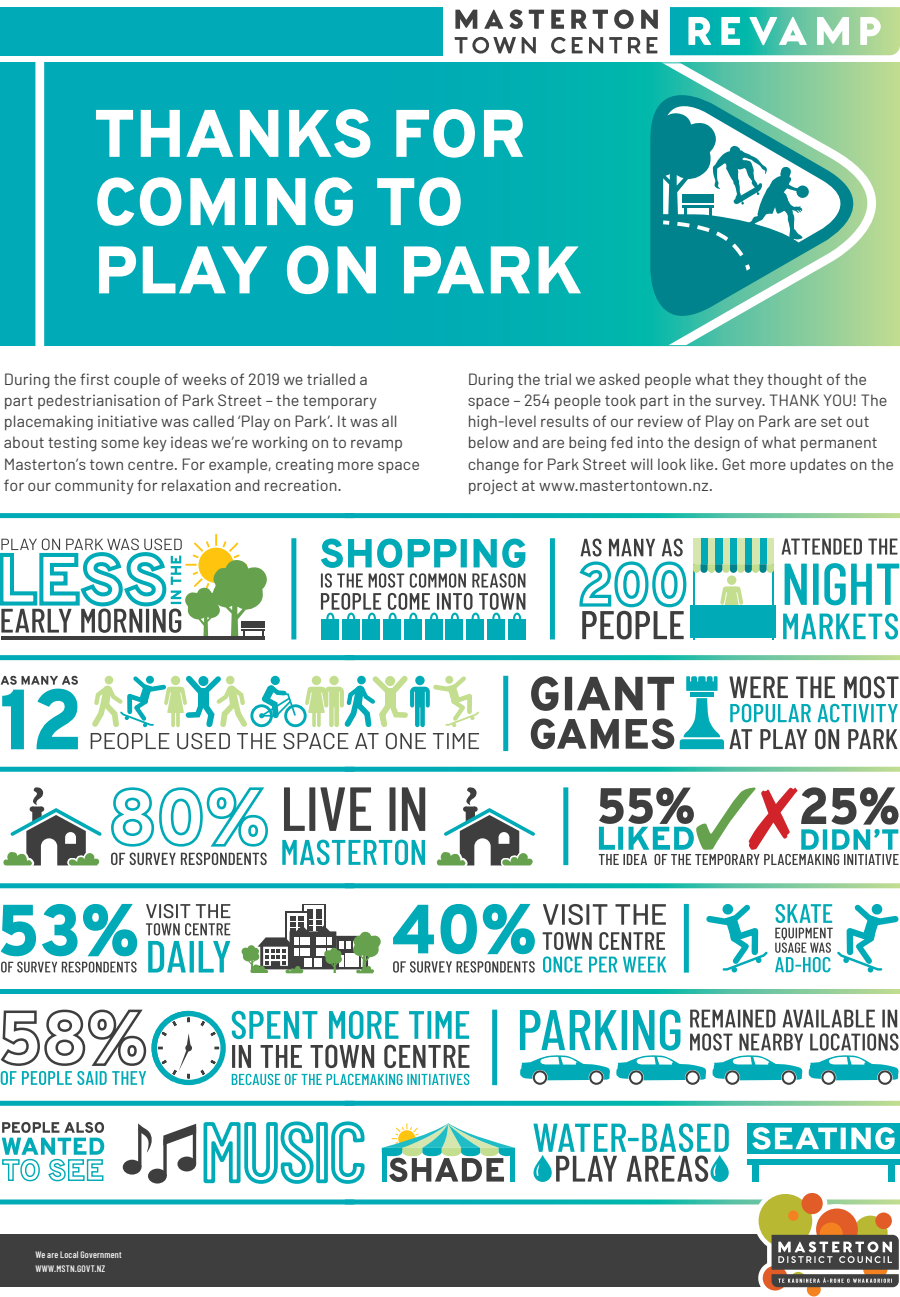
<style>
.page{position:relative;width:900px;height:1297px;background:#fff}
.page>*{position:absolute;margin:0;border:0;box-sizing:border-box;transform-origin:0 0}
.t1{font:900 67px/68.2px "Overpass";letter-spacing:.01em;color:#fff}
.t2{font:16.25px/21.2px "Barlow";color:#3e3e3f}
.t3{font:500 9.38px/14.6px "Barlow Condensed";letter-spacing:.02em;color:#fff}
</style>
<div class="page">
<svg style="left:354px;top:1199px;width:400px;height:5px"></svg>
<div style="left:0;top:1199px;width:354px;height:5px;background:#00aab6"></div>
<svg style="left:522px;top:37px;width:14px;height:16px"></svg>
<svg style="left:551px;top:37px;width:15px;height:17px"></svg>
<svg style="left:572px;top:37px;width:11px;height:16px"></svg>
<svg style="left:589px;top:37px;width:14px;height:16px"></svg>
<svg style="left:609px;top:37px;width:13px;height:16px"></svg>
<svg style="left:628px;top:37px;width:13px;height:16px"></svg>
<svg style="left:647px;top:37px;width:10px;height:16px"></svg>
<svg style="left:455px;top:37px;width:61px;height:17px"></svg>
<svg style="left:455px;top:10px;width:22px;height:19px"></svg>
<svg style="left:484px;top:10px;width:19px;height:19px"></svg>
<svg style="left:509px;top:9px;width:14px;height:20px"></svg>
<svg style="left:529px;top:10px;width:15px;height:19px"></svg>
<svg style="left:551px;top:10px;width:13px;height:19px"></svg>
<svg style="left:571px;top:10px;width:16px;height:19px"></svg>
<svg style="left:593px;top:10px;width:15px;height:19px"></svg>
<svg style="left:614px;top:9px;width:20px;height:20px"></svg>
<svg style="left:641px;top:10px;width:17px;height:19px"></svg>
<svg style="left:670px;top:7px;width:230px;height:48px"></svg>
<div style="left:0;top:7px;width:443px;height:48px;background:#00aab6"></div>
<div style="left:0;top:1234px;width:816px;height:53px;background:#3e3e3f"></div>
<svg style="left:754px;top:1193px;width:146px;height:104px"></svg>
<svg style="left:389px;top:65px;width:509px;height:279px"></svg>
<div style="left:0;top:63px;width:389px;height:283px;background:#00aab6"></div>
<svg style="left:650px;top:68px;width:238px;height:274px"></svg>
<svg style="left:659px;top:96px;width:205px;height:197px"></svg>
<div style="left:35px;top:60px;width:9px;height:289px;background:#fff"></div>
<svg style="left:354px;top:513px;width:546px;height:5px"></svg>
<div style="left:0;top:513px;width:354px;height:5px;background:#00aab6"></div>
<svg style="left:354px;top:655px;width:546px;height:5px"></svg>
<div style="left:0;top:655px;width:354px;height:5px;background:#00aab6"></div>
<svg style="left:354px;top:767px;width:546px;height:5px"></svg>
<div style="left:0;top:767px;width:354px;height:5px;background:#00aab6"></div>
<svg style="left:354px;top:883px;width:546px;height:5px"></svg>
<div style="left:0;top:883px;width:354px;height:5px;background:#00aab6"></div>
<svg style="left:354px;top:989px;width:546px;height:5px"></svg>
<div style="left:0;top:989px;width:354px;height:5px;background:#00aab6"></div>
<svg style="left:354px;top:1101px;width:546px;height:5px"></svg>
<div style="left:0;top:1101px;width:354px;height:5px;background:#00aab6"></div>
<svg style="left:1px;top:676px;width:77px;height:73px"></svg>
<svg style="left:90px;top:675px;width:390px;height:74px"></svg>
<svg style="left:680px;top:676px;width:219px;height:73px"></svg>
<svg style="left:531px;top:718px;width:143px;height:31px"></svg>
<svg style="left:531px;top:676px;width:143px;height:35px"></svg>
<div style="left:503px;top:676px;width:5px;height:75px;background:#00aab6"></div>
<svg style="left:436px;top:787px;width:99px;height:79px"></svg>
<svg style="left:282px;top:840px;width:143px;height:25px"></svg>
<svg style="left:284px;top:787px;width:141px;height:44px"></svg>
<svg style="left:3px;top:787px;width:265px;height:79px"></svg>
<svg style="left:599px;top:787px;width:300px;height:78px"></svg>
<div style="left:563px;top:787px;width:5px;height:78px;background:#00aab6"></div>
<svg style="left:706px;top:903px;width:193px;height:69px"></svg>
<svg style="left:543px;top:956px;width:123px;height:17px"></svg>
<svg style="left:543px;top:932px;width:122px;height:18px"></svg>
<svg style="left:543px;top:904px;width:123px;height:21px"></svg>
<svg style="left:1px;top:904px;width:136px;height:52px"></svg>
<svg style="left:1px;top:962px;width:136px;height:10px"></svg>
<svg style="left:393px;top:904px;width:142px;height:50px"></svg>
<svg style="left:393px;top:961px;width:142px;height:12px"></svg>
<svg style="left:303px;top:904px;width:23px;height:5px"></svg>
<div style="left:304px;top:906px;width:20px;height:41px;background:#fff"></div>
<svg style="left:241px;top:909px;width:140px;height:64px"></svg>
<svg style="left:148px;top:941px;width:82px;height:31px"></svg>
<svg style="left:146px;top:904px;width:84px;height:31px"></svg>
<div style="left:684px;top:904px;width:5px;height:69px;background:#00aab6"></div>
<svg style="left:1px;top:1122px;width:103px;height:60px"></svg>
<svg style="left:203px;top:1121px;width:162px;height:63px"></svg>
<div style="left:148px;top:1168px;width:19px;height:15px;background:#3e3e3f;border-radius:50%"></div>
<div style="left:123px;top:1160px;width:18px;height:14px;background:#3e3e3f;border-radius:50%"></div>
<div style="left:177px;top:1156px;width:19px;height:15px;background:#3e3e3f;border-radius:50%"></div>
<svg style="left:163px;top:1145px;width:4px;height:31px"></svg>
<hr style="left:138px;top:1127px;width:3px;height:40px;background:#3e3e3f">
<hr style="left:193px;top:1127px;width:3px;height:37px;background:#3e3e3f">
<svg style="left:163px;top:1124px;width:33px;height:21px"></svg>
<svg style="left:138px;top:1123px;width:14px;height:29px"></svg>
<div style="left:747px;top:1123px;width:152px;height:31px;background:#00aab6"></div>
<div style="left:747px;top:1159px;width:152px;height:5px;background:#00aab6"></div>
<div style="left:752px;top:1162px;width:7px;height:20px;background:#00aab6"></div>
<div style="left:888px;top:1162px;width:7px;height:20px;background:#00aab6"></div>
<svg style="left:752px;top:1127px;width:143px;height:22px"></svg>
<svg style="left:382px;top:1123px;width:133px;height:59px"></svg>
<svg style="left:533px;top:1123px;width:196px;height:59px"></svg>
<svg style="left:821px;top:1070px;width:15px;height:15px"></svg>
<svg style="left:823px;top:1072px;width:11px;height:11px"></svg>
<svg style="left:878px;top:1070px;width:14px;height:15px"></svg>
<div style="left:880px;top:1072px;width:10px;height:11px;background:#fff;border-radius:50%"></div>
<svg style="left:725px;top:1070px;width:15px;height:15px"></svg>
<svg style="left:727px;top:1072px;width:11px;height:11px"></svg>
<svg style="left:782px;top:1070px;width:14px;height:15px"></svg>
<div style="left:784px;top:1072px;width:10px;height:11px;background:#fff;border-radius:50%"></div>
<svg style="left:629px;top:1070px;width:14px;height:15px"></svg>
<div style="left:631px;top:1072px;width:10px;height:11px;background:#fff;border-radius:50%"></div>
<svg style="left:685px;top:1070px;width:15px;height:15px"></svg>
<svg style="left:687px;top:1072px;width:11px;height:11px"></svg>
<svg style="left:533px;top:1070px;width:14px;height:15px"></svg>
<div style="left:535px;top:1072px;width:10px;height:11px;background:#fff;border-radius:50%"></div>
<svg style="left:589px;top:1070px;width:15px;height:15px"></svg>
<svg style="left:591px;top:1072px;width:11px;height:11px"></svg>
<svg style="left:520px;top:1010px;width:379px;height:70px"></svg>
<div style="left:492px;top:1010px;width:5px;height:75px;background:#00aab6"></div>
<div style="left:152px;top:1011px;width:74px;height:74px;border:5px solid #00aab6;border-radius:50%"></div>
<svg style="left:0;top:1009px;width:221px;height:77px"></svg>
<svg style="left:232px;top:1045px;width:237px;height:23px"></svg>
<svg style="left:232px;top:1011px;width:237px;height:28px"></svg>
<svg style="left:232px;top:1074px;width:237px;height:11px"></svg>
<hr style="left:215px;top:535px;width:2px;height:60px;background:#fec40e">
<hr style="left:1px;top:636px;width:264px;height:3px;background:#3e3e3f">
<svg style="left:0;top:539px;width:267px;height:97px"></svg>
<svg style="left:783px;top:613px;width:115px;height:26px"></svg>
<svg style="left:785px;top:563px;width:114px;height:42px"></svg>
<svg style="left:782px;top:539px;width:115px;height:16px"></svg>
<svg style="left:579px;top:539px;width:195px;height:100px"></svg>
<div style="left:291px;top:538px;width:5px;height:101px;background:#00aab6"></div>
<div style="left:550px;top:538px;width:5px;height:101px;background:#00aab6"></div>
<div style="left:321px;top:619px;width:18px;height:20px;background:#00aab6"></div>
<div style="left:326px;top:613px;width:8px;height:11px;border:2px solid #00aab6;border-radius:50%"></div>
<div style="left:342px;top:619px;width:17px;height:20px;background:#00aab6"></div>
<div style="left:347px;top:613px;width:8px;height:11px;border:2px solid #00aab6;border-radius:50%"></div>
<div style="left:362px;top:619px;width:18px;height:20px;background:#00aab6"></div>
<div style="left:368px;top:613px;width:8px;height:11px;border:2px solid #00aab6;border-radius:50%"></div>
<div style="left:383px;top:619px;width:18px;height:20px;background:#00aab6"></div>
<div style="left:389px;top:613px;width:8px;height:11px;border:2px solid #00aab6;border-radius:50%"></div>
<div style="left:404px;top:619px;width:18px;height:20px;background:#00aab6"></div>
<div style="left:409px;top:613px;width:8px;height:11px;border:2px solid #00aab6;border-radius:50%"></div>
<div style="left:425px;top:619px;width:17px;height:20px;background:#00aab6"></div>
<div style="left:430px;top:613px;width:8px;height:11px;border:2px solid #00aab6;border-radius:50%"></div>
<div style="left:445px;top:619px;width:18px;height:20px;background:#00aab6"></div>
<div style="left:451px;top:613px;width:8px;height:11px;border:2px solid #00aab6;border-radius:50%"></div>
<div style="left:466px;top:619px;width:18px;height:20px;background:#00aab6"></div>
<div style="left:472px;top:613px;width:8px;height:11px;border:2px solid #00aab6;border-radius:50%"></div>
<div style="left:487px;top:619px;width:18px;height:20px;background:#00aab6"></div>
<div style="left:492px;top:613px;width:8px;height:11px;border:2px solid #00aab6;border-radius:50%"></div>
<div style="left:508px;top:619px;width:17px;height:20px;background:#00aab6"></div>
<div style="left:513px;top:613px;width:8px;height:11px;border:2px solid #00aab6;border-radius:50%"></div>
<svg style="left:321px;top:539px;width:204px;height:71px"></svg>
<h1 class="t1" style="left:94px;top:100px;width:490px">THANKS FOR<br>COMING TO<br>PLAY ON PARK</h1>
<p class="t2" style="left:4px;top:368px;width:418px">During the first couple of weeks of 2019 we trialled a<br>part pedestrianisation of Park Street – the temporary placemaking initiative was called ‘Play on Park’. It was all about testing some key ideas we’re working on to revamp Masterton’s town centre. For example, creating more space for our community for relaxation and recreation.</p>
<p class="t2" style="left:468px;top:368px;width:428px">During the trial we asked people what they thought of the space – 254 people took part in the survey. THANK YOU! The high-level results of our review of Play on Park are set out below and are being fed into the design of what permanent change for Park Street will look like. Get more updates on the project at www.mastertontown.nz.</p>
<p class="t3" style="left:35px;top:1247px;width:88px">We are Local Government<br>WWW.MSTN.GOVT.NZ</p>
</div>
